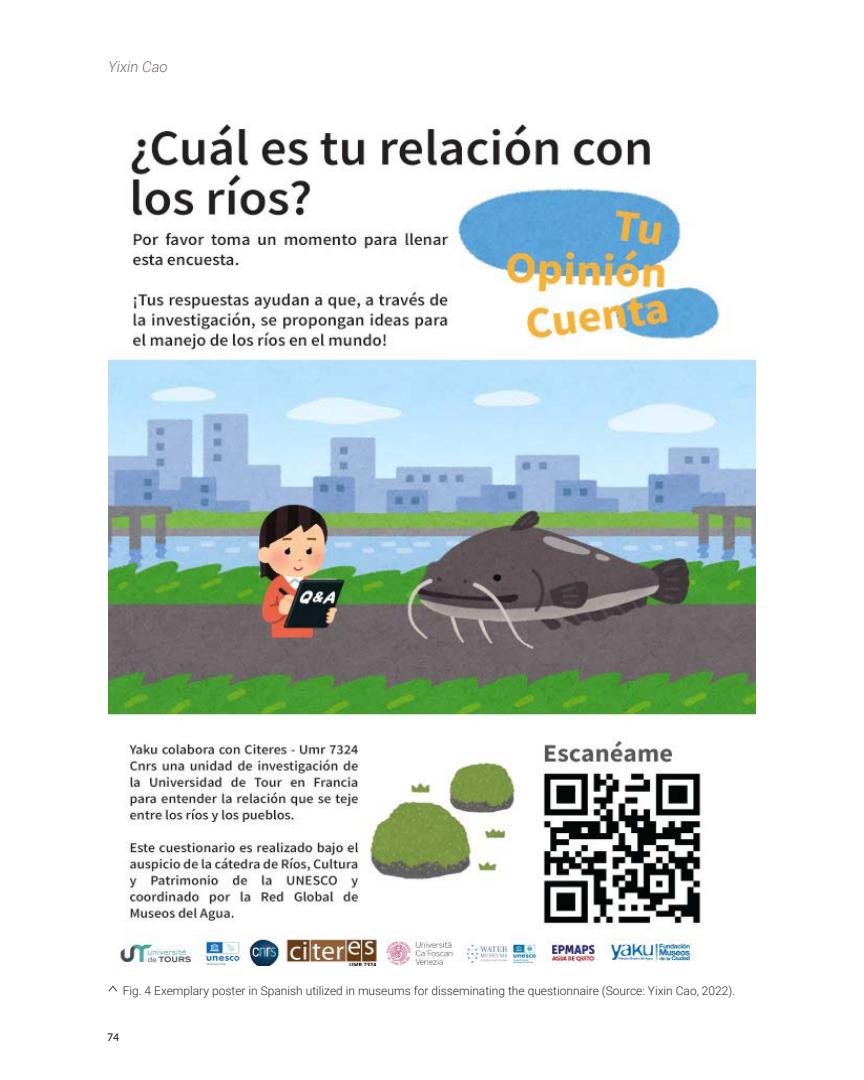
<style>
.page{position:relative;width:864px;height:1080px;background:#fff}
.page>*{position:absolute;margin:0;border:0;box-sizing:border-box;transform-origin:0 0}
.t1{font:italic 300 15px "Roboto";color:#776c68}
.t2{font:300 12px "Roboto";color:#2f2722}
.t3{font:10.5px "Lato";color:#0b0700}
</style>
<div class="page">
<img style="left:108px;top:124px;width:648px;height:842px">
<svg style="left:108px;top:985px;width:9px;height:7px"></svg>
<p class="t1" style="left:108px;top:56px;width:61px">Yixin Cao</p>
<p class="t2" style="left:123px;top:982px;width:614px">Fig. 4 Exemplary poster in Spanish utilized in museums for disseminating the questionnaire (Source: Yixin Cao, 2022).</p>
<p class="t3" style="left:107px;top:1031px;width:14px">74</p>
</div>
